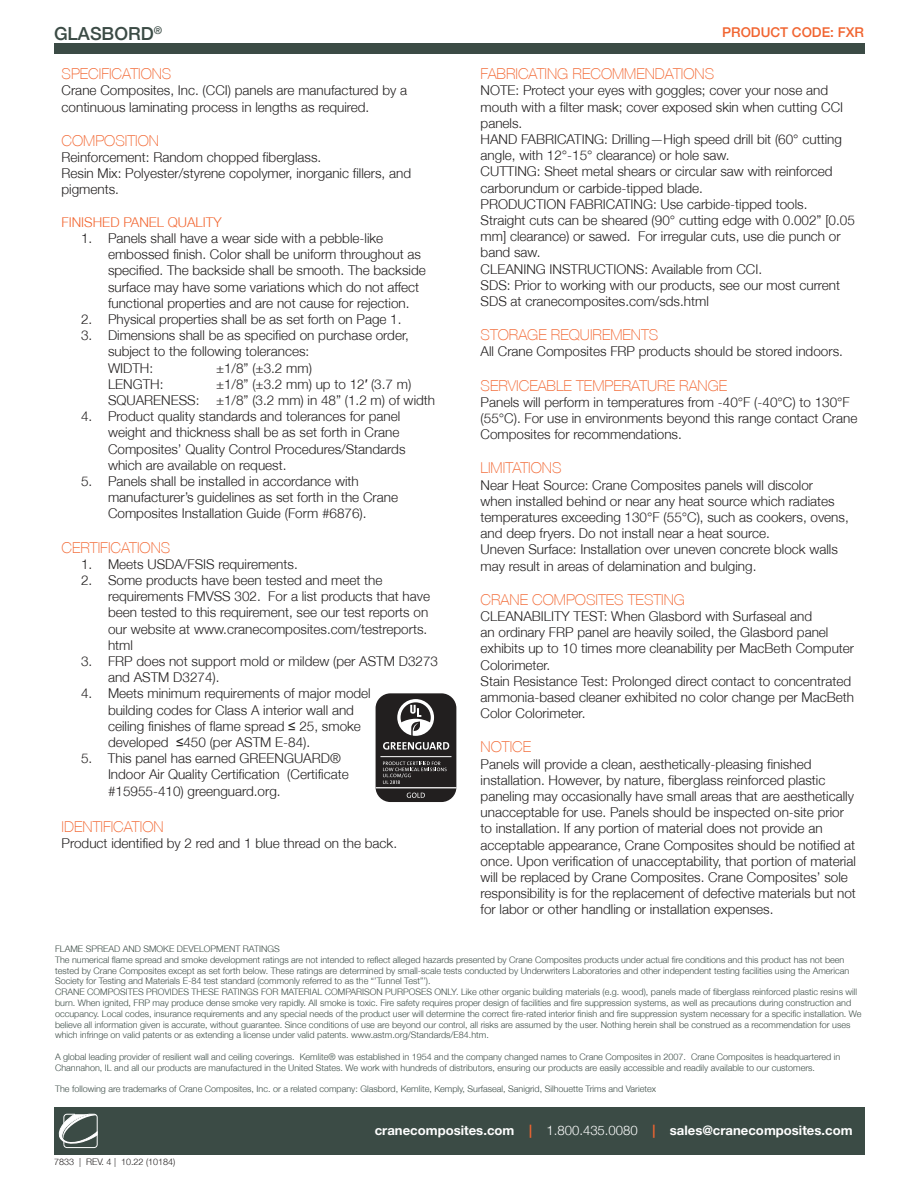
<style>
.page{position:relative;width:918px;height:1188px;background:#fff}
.page>*{position:absolute;margin:0;border:0;box-sizing:border-box;transform-origin:0 0}
.t1{font:500 18px "Helvetica Neue LT";color:#3b4b45}
.t2{font:100 15px "Helvetica Neue LT";color:#f26631}
.t3{font:300 13.5px/16.2px "Helvetica Neue";color:#221f1f}
.t4{font:300 13.5px "Helvetica Neue";color:#f26631}
.t5{font:500 13.5px "Helvetica Neue LT";color:#f16531}
.t6{font:700 13.2px "Helvetica Neue LT Std";color:#fff}
.t7{font:300 9px/10.8px "Helvetica Neue";color:#3b4b45}
.t8{font:300 9px "Helvetica Neue";color:#221f1f}
.s1{font-family:"Arial";font-weight:400}
.s2{color:#f16531}
.s3{font-family:"Helvetica Neue";font-weight:300}
</style>
<div class="page">
<div style="left:376px;top:693px;width:80px;height:109px;background:#221f1f;border-radius:15px"></div>
<hr style="left:376px;top:787px;width:81px;height:1px;background:#fff">
<svg style="left:407px;top:793px;width:18px;height:5px"></svg>
<svg style="left:397px;top:699px;width:37px;height:37px"></svg>
<hr style="left:380px;top:756px;width:71px;height:1px;background:#fff">
<svg style="left:383px;top:742px;width:66px;height:8px"></svg>
<svg style="left:383px;top:762px;width:64px;height:22px"></svg>
<div style="left:54px;top:1107px;width:810px;height:48px;background:#3b4b45"></div>
<svg style="left:58px;top:1113px;width:40px;height:35px"></svg>
<div style="left:54px;top:43px;width:810px;height:11px;background:#3b4b45"></div>
<h1 class="t1" style="left:54px;top:23px;width:110px">GLASBORD<sup>®</sup></h1>
<p class="t5" style="left:722px;top:24px;width:143px">PRODUCT CODE: FXR</p>
<p class="t2" style="left:481px;top:67px;width:235px">FABRICATING RECOMMENDATIONS</p>
<p class="t3" style="left:481px;top:84px;width:376px">NOTE: Protect your eyes with goggles; cover your nose and mouth with a filter mask; cover exposed skin when cutting CCI panels.<br>HAND FABRICATING: Drilling—High speed drill bit (60° cutting angle, with 12°-15° clearance) or hole saw.<br>CUTTING: Sheet metal shears or circular saw with reinforced carborundum or carbide-tipped blade.<br>PRODUCTION FABRICATING: Use carbide-tipped tools.<br>Straight cuts can be sheared (90° cutting edge with 0.002” [0.05 mm] clearance) or sawed. For irregular cuts, use die punch or band saw.<br>CLEANING INSTRUCTIONS: Available from CCI.<br>SDS: Prior to working with our products, see our most current SDS at cranecomposites.com/sds.html</p>
<p class="t2" style="left:481px;top:328px;width:179px">STORAGE REQUIREMENTS</p>
<p class="t3" style="left:481px;top:345px;width:364px">All Crane Composites FRP products should be stored indoors.</p>
<p class="t2" style="left:481px;top:379px;width:248px">SERVICEABLE TEMPERATURE RANGE</p>
<p class="t3" style="left:481px;top:395px;width:378px">Panels will perform in temperatures from -40°F (-40°C) to 130°F (55°C). For use in environments beyond this range contact Crane<br>Composites for recommendations.</p>
<p class="t2" style="left:481px;top:462px;width:82px">LIMITATIONS</p>
<p class="t3" style="left:481px;top:478px;width:370px">Near Heat Source: Crane Composites panels will discolor<br>when installed behind or near any heat source which radiates temperatures exceeding 130°F (55°C), such as cookers, ovens, and deep fryers. Do not install near a heat source.<br>Uneven Surface: Installation over uneven concrete block walls may result in areas of delamination and bulging.</p>
<p class="t2" style="left:481px;top:593px;width:206px">CRANE COMPOSITES TESTING</p>
<p class="t3" style="left:481px;top:609px;width:375px">CLEANABILITY TEST: When Glasbord with Surfaseal and<br>an ordinary FRP panel are heavily soiled, the Glasbord panel exhibits up to 10 times more cleanability per MacBeth Computer Colorimeter.<br>Stain Resistance Test: Prolonged direct contact to concentrated ammonia-based cleaner exhibited no color change per MacBeth Color Colorimeter.</p>
<p class="t2" style="left:481px;top:741px;width:52px">NOTICE</p>
<p class="t3" style="left:481px;top:757px;width:377px">Panels will provide a clean, aesthetically-pleasing finished installation. However, by nature, fiberglass reinforced plastic paneling may occasionally have small areas that are aesthetically unacceptable for use. Panels should be inspected on-site prior to installation. If any portion of material does not provide an acceptable appearance, Crane Composites should be notified at once. Upon verification of unacceptability, that portion of material will be replaced by Crane Composites. Crane Composites’ sole responsibility is for the replacement of defective materials but not for labor or other handling or installation expenses.</p>
<p class="t7" style="left:55px;top:944px;width:808px">FLAME SPREAD AND SMOKE DEVELOPMENT RATINGS<br>The numerical flame spread and smoke development ratings are not intended to reflect alleged hazards presented by Crane Composites products under actual fire conditions and this product has not been tested by Crane Composites except as set forth below. These ratings are determined by small-scale tests conducted by Underwriters Laboratories and other independent testing facilities using the American Society for Testing and Materials E-84 test standard (commonly referred to as the “’Tunnel Test”’).<br>CRANE COMPOSITES PROVIDES THESE RATINGS FOR MATERIAL COMPARISON PURPOSES ONLY. Like other organic building materials (e.g. wood), panels made of fiberglass reinforced plastic resins will burn. When ignited, FRP may produce dense smoke very rapidly. All smoke is toxic. Fire safety requires proper design of facilities and fire suppression systems, as well as precautions during construction and occupancy. Local codes, insurance requirements and any special needs of the product user will determine the correct fire-rated interior finish and fire suppression system necessary for a specific installation. We believe all information given is accurate, without guarantee. Since conditions of use are beyond our control, all risks are assumed by the user. Nothing herein shall be construed as a recommendation for uses which infringe on valid patents or as extending a license under valid patents. www.astm.org/Standards/E84.htm.</p>
<p class="t7" style="left:55px;top:1052px;width:787px">A global leading provider of resilient wall and ceiling coverings. Kemlite® was established in 1954 and the company changed names to Crane Composites in 2007. Crane Composites is headquartered in<br>Channahon, IL and all our products are manufactured in the United States. We work with hundreds of distributors, ensuring our products are easily accessible and readily available to our customers.</p>
<p class="t7" style="left:55px;top:1084px;width:602px">The following are trademarks of Crane Composites, Inc. or a related company: Glasbord, Kemlite, Kemply, Surfaseal, Sanigrid, Silhouette Trims and Varietex</p>
<p class="t2" style="left:62px;top:67px;width:111px">SPECIFICATIONS</p>
<p class="t3" style="left:62px;top:84px;width:347px">Crane Composites, Inc. (CCI) panels are manufactured by a continuous laminating process in lengths as required.</p>
<p class="t2" style="left:62px;top:134px;width:99px">COMPOSITION</p>
<p class="t3" style="left:62px;top:150px;width:351px">Reinforcement: Random chopped fiberglass.<br>Resin Mix: Polyester/styrene copolymer, inorganic fillers, and pigments.</p>
<p class="t4" style="left:62px;top:216px;width:162px">FINISHED PANEL QUALITY</p>
<p class="t3" style="left:108px;top:231px;width:319px;text-indent:-27px">1. Panels shall have a wear side with a pebble-like embossed finish. Color shall be uniform throughout as specified. The backside shall be smooth. The backside surface may have some variations which do not affect functional properties and are not cause for rejection.</p>
<p class="t3" style="left:81px;top:312px;width:322px">2. Physical properties shall be as set forth on Page 1.</p>
<p class="t3" style="left:108px;top:328px;width:302px;text-indent:-27px">3. Dimensions shall be as specified on purchase order, subject to the following tolerances:<br>WIDTH:</p>
<p class="t3" style="left:216px;top:361px;width:97px">±1/8” (±3.2 mm)</p>
<p class="t3" style="left:108px;top:377px;width:329px;text-indent:108px">±1/8” (±3.2 mm) up to 12<span class="s1">′</span> (3.7 m)<br>SQUARENESS: ±1/8” (3.2 mm) in 48” (1.2 m) of width</p>
<p class="t3" style="left:108px;top:409px;width:299px;text-indent:-27px">4. Product quality standards and tolerances for panel weight and thickness shall be as set forth in Crane Composites’ Quality Control Procedures/Standards which are available on request.</p>
<p class="t3" style="left:108px;top:474px;width:292px;text-indent:-27px">5. Panels shall be installed in accordance with manufacturer’s guidelines as set forth in the Crane<br>Composites Installation Guide (Form #6876).</p>
<p class="t2" style="left:62px;top:541px;width:110px">CERTIFICATIONS</p>
<p class="t3" style="left:81px;top:557px;width:218px">1. Meets USDA/FSIS requirements.</p>
<p class="t3" style="left:108px;top:573px;width:324px;text-indent:-27px">2. Some products have been tested and meet the requirements FMVSS 302. For a list products that have been tested to this requirement, see our test reports on our website at www.cranecomposites.com/testreports. html</p>
<p class="t3" style="left:108px;top:654px;width:332px;text-indent:-27px">3. FRP does not support mold or mildew (per ASTM D3273 and ASTM D3274).</p>
<p class="t3" style="left:108px;top:687px;width:264px;text-indent:-27px">4. Meets minimum requirements of major model building codes for Class A interior wall and ceiling finishes of flame spread <span class="s1">≤</span> 25, smoke developed <span class="s1">≤</span>450 (per ASTM E-84).</p>
<p class="t3" style="left:108px;top:751px;width:242px;text-indent:-27px">5. This panel has earned GREENGUARD®<br>Indoor Air Quality Certification (Certificate #15955-410) greenguard.org.</p>
<p class="t2" style="left:62px;top:820px;width:104px">IDENTIFICATION</p>
<p class="t3" style="left:62px;top:836px;width:337px">Product identified by 2 red and 1 blue thread on the back.</p>
<p class="t3" style="left:108px;top:377px;width:57px">LENGTH:</p>
<p class="t8" style="left:54px;top:1158px;width:123px">7833 | REV. 4 | 10.22 (10184)</p>
<p class="t6" style="left:375px;top:1125px;width:479px">cranecomposites.com <span class="s2">|</span> <span class="s3">1.800.435.0080</span> <span class="s2">|</span> sales@cranecomposites.com</p>
</div>
